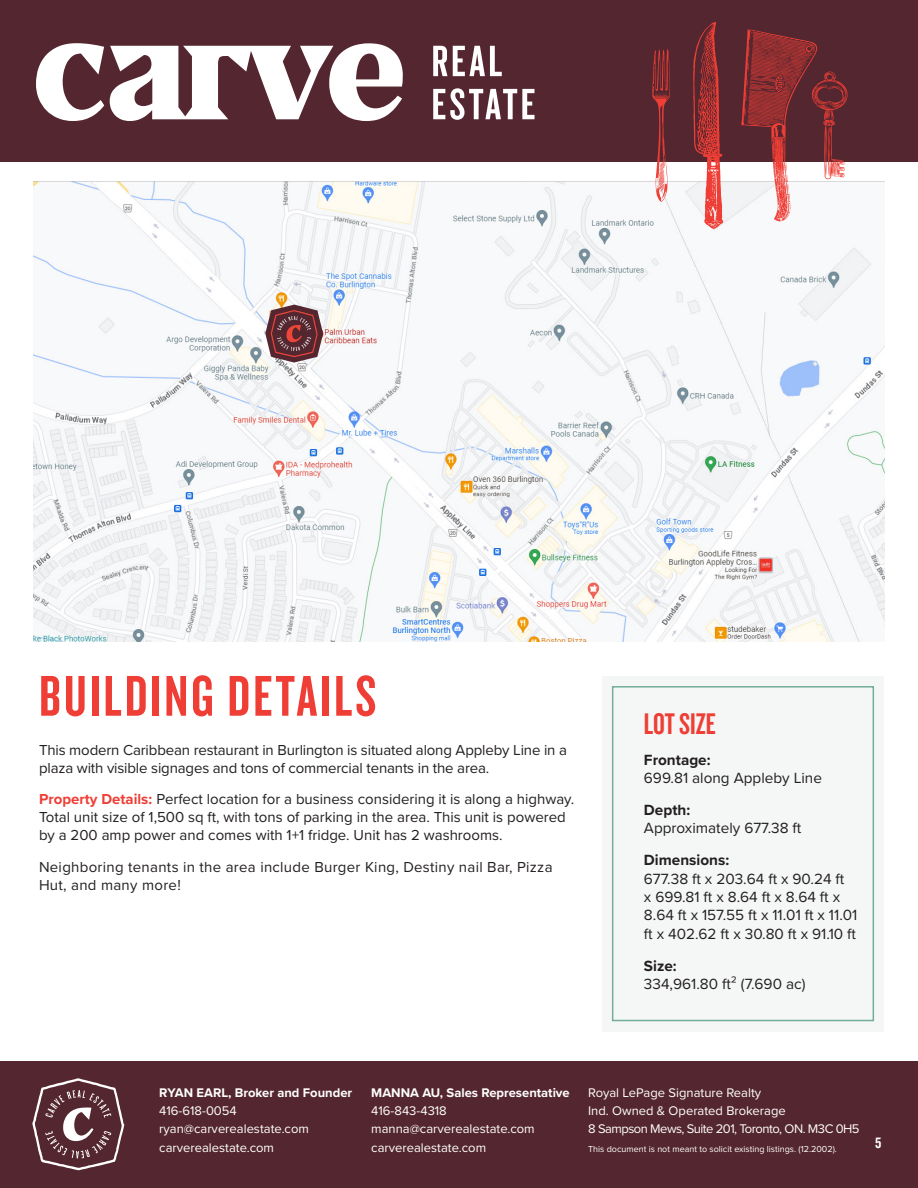
<style>
.page{position:relative;width:918px;height:1188px;background:#fff}
.page>*{position:absolute;margin:0;border:0;box-sizing:border-box;transform-origin:0 0}
.t1{font:59.7px "Knockout HTF48 Featherweight";letter-spacing:.05em;color:#ee3e35}
.t2{font:31.05px "Knockout HTF48 Featherweight";color:#ee3e35}
.t3{font:15.6px "Knockout HTF49 Liteweight";color:#fff}
.t4{font:15.3px/18.5px "Proxima Nova";color:#231f20}
.t5{font:15px/18px "Proxima Nova";color:#231f20}
.t6{font:15px/18px "Proxima Nova";letter-spacing:.02em;color:#231f20}
.t7{font:13.05px/18.1px "Proxima Nova";color:#fff}
.t8{font:700 13.05px "Proxima Nova";color:#fff}
.t9{font:9px "Proxima Nova";color:#fff}
.s1{font-weight:700;color:#ee3e35}
.s2{font-weight:700}
</style>
<div class="page">
<div style="left:0;top:0;width:918px;height:162px;background:#54262f"></div>
<div style="left:602px;top:676px;width:282px;height:355px;background:#f5f7f7"></div>
<div style="left:612px;top:686px;width:262px;height:335px;border:2px solid #72ad99"></div>
<div style="left:0;top:1061px;width:918px;height:127px;background:#54262f"></div>
<svg style="left:32px;top:1078px;width:92px;height:92px"></svg>
<svg style="left:36px;top:43px;width:498px;height:78px"></svg>
<img style="left:33px;top:181px;width:852px;height:461px">
<svg style="left:265px;top:305px;width:58px;height:58px;background:#86575c"></svg>
<svg style="left:693px;top:22px;width:30px;height:207px"></svg>
<svg style="left:652px;top:49px;width:18px;height:153px"></svg>
<svg style="left:741px;top:30px;width:107px;height:191px"></svg>
<p class="t1" style="left:39px;top:666px;width:339px">BUILDING DETAILS</p>
<p class="t5" style="left:39px;top:740px;width:529px">This modern Caribbean restaurant in Burlington is situated along Appleby Line in a plaza with visible signages and tons of commercial tenants in the area.</p>
<p class="t5" style="left:39px;top:790px;width:537px"><span class="s1">Property Details:</span> Perfect location for a business considering it is along a highway.<br>Total unit size of 1,500 sq ft, with tons of parking in the area. This unit is powered by a 200 amp power and comes with 1+1 fridge. Unit has 2 washrooms.</p>
<p class="t6" style="left:39px;top:857px;width:515px">Neighboring tenants in the area include Burger King, Destiny nail Bar, Pizza<br>Hut, and many more!</p>
<p class="t2" style="left:644px;top:708px;width:74px">LOT SIZE</p>
<p class="t4" style="left:644px;top:750px;width:180px"><span class="s2">Frontage:<br></span>699.81 along Appleby Line</p>
<p class="t4" style="left:644px;top:800px;width:159px"><span class="s2">Depth:<br></span>Approximately 677.38 ft</p>
<p class="t4" style="left:644px;top:850px;width:215px"><span class="s2">Dimensions:<br></span>677.38 ft x 203.64 ft x 90.24 ft<br>x 699.81 ft x 8.64 ft x 8.64 ft x<br>8.64 ft x 157.55 ft x 11.01 ft x 11.01 ft x 402.62 ft x 30.80 ft x 91.10 ft</p>
<p class="t4" style="left:644px;top:956px;width:163px"><span class="s2">Size:<br></span>334,961.80 ft² (7.690 ac)</p>
<p class="t8" style="left:159px;top:1083px;width:194px">RYAN EARL, Broker and Founder</p>
<p class="t7" style="left:159px;top:1101px;width:151px">416-618-0054 ryan@carverealestate.com carverealestate.com</p>
<p class="t8" style="left:371px;top:1083px;width:200px">MANNA AU, Sales Representative</p>
<p class="t7" style="left:371px;top:1101px;width:165px">416-843-4318 manna@carverealestate.com carverealestate.com</p>
<p class="t7" style="left:588px;top:1083px;width:273px">Royal LePage Signature Realty<br>Ind. Owned &amp; Operated Brokerage<br>8 Sampson Mews, Suite 201, Toronto, ON. M3C 0H5</p>
<p class="t9" style="left:588px;top:1142px;width:250px">This document is not meant to solicit existing listings. (12.2002).</p>
<p class="t3" style="left:875px;top:1135px;width:8px">5</p>
</div>
